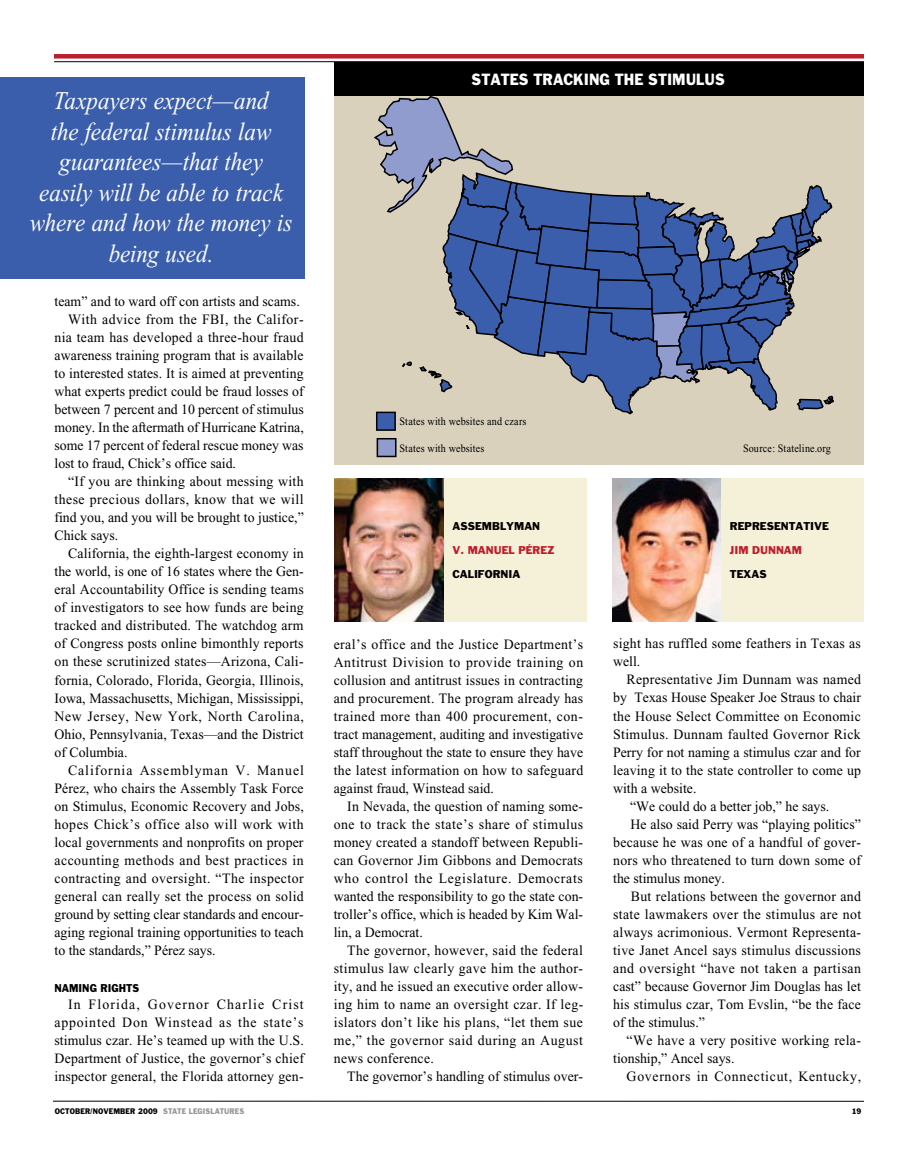
<style>
.page{position:relative;width:918px;height:1176px;background:#fff}
.page>*{position:absolute;margin:0;border:0;box-sizing:border-box;transform-origin:0 0}
.t1{font:italic 25.5px/30.6px "Times New Roman";letter-spacing:-.005em;color:#fff;text-align:center;scale:.9 1}
.t2{font:15px "Franklin Gothic";color:#fff;scale:.9 1}
.t3{font:14.25px/18px "Times New Roman";letter-spacing:.015em;color:#000;text-align:justify}
.t4{font:14.25px "Times New Roman";letter-spacing:.035em;color:#000}
.t5{font:14.25px "Times New Roman";letter-spacing:-.005em;color:#000}
.t6{font:14.25px "Times New Roman";letter-spacing:.04em;color:#000}
.t7{font:14.25px "Times New Roman";letter-spacing:.05em;color:#000}
.t8{font:14.25px "Times New Roman";letter-spacing:.07em;color:#000}
.t9{font:11.25px "Times New Roman";letter-spacing:.015em;color:#000;scale:.9 1}
.t10{font:10.5px "Franklin Gothic";color:#000}
.t11{font:10.5px "Franklin Gothic";color:#bd1e2d}
.t12{font:10.5px "Franklin Gothic";color:#000;scale:.9 1}
.t13{font:7.5px "Franklin Gothic";color:#939598;scale:.9 1}
.t14{font:7.5px "Franklin Gothic";color:#000;scale:.9 1}
.s1{color:#000}
</style>
<div class="page">
<div style="left:335px;top:62px;width:529px;height:402px;background:#dad1bd"></div>
<div style="left:335px;top:62px;width:529px;height:33px;background:#000"></div>
<div style="left:0;top:77px;width:305px;height:202px;background:#3a5eab"></div>
<hr style="left:53px;top:1100px;width:811px;height:1px;background:#000">
<hr style="left:54px;top:61px;width:810px;height:1px;background:#000">
<div style="left:54px;top:54px;width:810px;height:5px;background:#bd1e2d"></div>
<div style="left:335px;top:478px;width:252px;height:143px;background:#f5f0d8"></div>
<img style="left:335px;top:478px;width:108px;height:143px">
<div style="left:612px;top:478px;width:252px;height:143px;background:#f5f0d8"></div>
<img style="left:612px;top:478px;width:109px;height:143px">
<svg style="left:372px;top:95px;width:463px;height:320px"></svg>
<div style="left:377px;top:412px;width:18px;height:18px;background:#3a5eab"></div>
<div style="left:376px;top:411px;width:20px;height:20px;border:2px solid #000"></div>
<div style="left:377px;top:438px;width:19px;height:18px;background:#909bce"></div>
<div style="left:377px;top:438px;width:20px;height:19px;border:2px solid #000"></div>
<h1 class="t1" style="left:30px;top:85px;width:293px">Taxpayers expect—and<br>the federal stimulus law guarantees—that they easily will be able to track where and how the money is being used.</h1>
<p class="t3" style="left:55px;top:292px;width:247px">team” and to ward off con artists and scams.</p>
<p class="t3" style="left:68px;top:310px;width:237px">With advice from the FBI, the Califor-</p>
<p class="t3" style="left:55px;top:328px;width:251px">nia team has developed a three-hour fraud</p>
<p class="t3" style="left:55px;top:346px;width:251px">awareness training program that is available</p>
<p class="t3" style="left:55px;top:364px;width:251px">to interested states. It is aimed at preventing</p>
<p class="t3" style="left:55px;top:382px;width:251px">what experts predict could be fraud losses of</p>
<p class="t3" style="left:55px;top:400px;width:251px">between 7 percent and 10 percent of stimulus</p>
<p class="t5" style="left:55px;top:419px;width:251px">money. In the aftermath of Hurricane Katrina,</p>
<p class="t3" style="left:55px;top:436px;width:251px">some 17 percent of federal rescue money was</p>
<p class="t3" style="left:55px;top:454px;width:183px">lost to fraud, Chick’s office said.</p>
<p class="t3" style="left:68px;top:472px;width:237px">“If you are thinking about messing with</p>
<p class="t3" style="left:55px;top:490px;width:251px">these precious dollars, know that we will</p>
<p class="t3" style="left:55px;top:508px;width:251px">find you, and you will be brought to justice,”</p>
<p class="t3" style="left:55px;top:526px;width:65px">Chick says.</p>
<p class="t3" style="left:68px;top:544px;width:237px">California, the eighth-largest economy in</p>
<p class="t3" style="left:55px;top:562px;width:251px">the world, is one of 16 states where the Gen-</p>
<p class="t3" style="left:55px;top:580px;width:251px">eral Accountability Office is sending teams</p>
<p class="t3" style="left:55px;top:598px;width:251px">of investigators to see how funds are being</p>
<p class="t3" style="left:55px;top:616px;width:251px">tracked and distributed. The watchdog arm</p>
<p class="t3" style="left:55px;top:634px;width:251px">of Congress posts online bimonthly reports</p>
<p class="t3" style="left:55px;top:652px;width:251px">on these scrutinized states—Arizona, Cali-</p>
<p class="t3" style="left:55px;top:670px;width:251px">fornia, Colorado, Florida, Georgia, Illinois,</p>
<p class="t3" style="left:55px;top:688px;width:251px">Iowa, Massachusetts, Michigan, Mississippi,</p>
<p class="t6" style="left:55px;top:707px;width:251px">New Jersey, New York, North Carolina,</p>
<p class="t3" style="left:55px;top:724px;width:251px">Ohio, Pennsylvania, Texas—and the District</p>
<p class="t3" style="left:55px;top:742px;width:74px">of Columbia.</p>
<p class="t8" style="left:68px;top:761px;width:237px">California Assemblyman V. Manuel</p>
<p class="t3" style="left:55px;top:778px;width:251px">Pérez, who chairs the Assembly Task Force</p>
<p class="t3" style="left:55px;top:796px;width:251px">on Stimulus, Economic Recovery and Jobs,</p>
<p class="t4" style="left:55px;top:815px;width:251px">hopes Chick’s office also will work with</p>
<p class="t3" style="left:55px;top:832px;width:251px">local governments and nonprofits on proper</p>
<p class="t4" style="left:55px;top:851px;width:251px">accounting methods and best practices in</p>
<p class="t3" style="left:55px;top:868px;width:251px">contracting and oversight. “The inspector</p>
<p class="t3" style="left:55px;top:886px;width:251px">general can really set the process on solid</p>
<p class="t3" style="left:55px;top:904px;width:251px">ground by setting clear standards and encour-</p>
<p class="t3" style="left:55px;top:922px;width:251px">aging regional training opportunities to teach</p>
<p class="t3" style="left:55px;top:940px;width:163px">to the standards,” Pérez says.</p>
<p class="t12" style="left:55px;top:981px;width:9px">NAMING</p>
<p class="t12" style="left:100px;top:981px;width:37px">RIGHTS</p>
<p class="t3" style="left:54px;top:994px;width:251px;text-indent:14px">In Florida, Governor Charlie Crist appointed Don Winstead as the state’s stimulus czar. He’s teamed up with the U.S.<br>Department of Justice, the governor’s chief inspector general, the Florida attorney gen-</p>
<p class="t2" style="left:472px;top:70px;width:23px">STATES</p>
<p class="t2" style="left:534px;top:70px;width:12px">TRACKING</p>
<p class="t2" style="left:615px;top:70px;width:49px">THE STIMULUS</p>
<p class="t9" style="left:400px;top:415px;width:143px">States with websites and czars</p>
<p class="t9" style="left:400px;top:442px;width:96px">States with websites</p>
<p class="t9" style="left:743px;top:442px;width:99px">Source: Stateline.org</p>
<p class="t10" style="left:453px;top:519px;width:17px">ASSEMBLYMAN</p>
<p class="t11" style="left:453px;top:543px;width:34px">V. MANUEL</p>
<p class="t11" style="left:518px;top:543px;width:23px">PÉREZ</p>
<p class="t10" style="left:453px;top:567px;width:16px">CALIFORNIA</p>
<p class="t3" style="left:334px;top:634px;width:251px">eral’s office and the Justice Department’s Antitrust Division to provide training on collusion and antitrust issues in contracting and procurement. The program already has trained more than 400 procurement, con&shy;tract management, auditing and investigative staff throughout the state to ensure they have the latest information on how to safeguard against fraud, Winstead said.</p>
<p class="t3" style="left:334px;top:796px;width:251px;text-indent:14px">In Nevada, the question of naming some&shy;one to track the state’s share of stimulus money created a standoff between Republi&shy;can Governor Jim Gibbons and Democrats who control the Legislature. Democrats wanted the responsibility to go the state con&shy;troller’s office, which is headed by Kim Wal&shy;lin, a Democrat.</p>
<p class="t3" style="left:334px;top:940px;width:251px;text-indent:14px">The governor, however, said the federal stimulus law clearly gave him the author&shy;ity, and he issued an executive order allow&shy;ing him to name an oversight czar. If leg&shy;islators don’t like his plans, “let them sue me,” the governor said during an August news conference.</p>
<p class="t3" style="left:347px;top:1066px;width:237px">The governor’s handling of stimulus over-</p>
<p class="t10" style="left:730px;top:519px;width:16px">REPRESENTATIVE</p>
<p class="t11" style="left:730px;top:543px;width:40px">JIM DUNNAM</p>
<p class="t10" style="left:730px;top:567px;width:38px">TEXAS</p>
<p class="t3" style="left:613px;top:634px;width:249px">sight has ruffled some feathers in Texas as well.</p>
<p class="t3" style="left:627px;top:670px;width:236px">Representative Jim Dunnam was named</p>
<p class="t3" style="left:613px;top:688px;width:249px">by Texas House Speaker Joe Straus to chair</p>
<p class="t3" style="left:613px;top:706px;width:249px">the House Select Committee on Economic</p>
<p class="t3" style="left:613px;top:724px;width:249px">Stimulus. Dunnam faulted Governor Rick</p>
<p class="t3" style="left:613px;top:742px;width:249px">Perry for not naming a stimulus czar and for</p>
<p class="t3" style="left:613px;top:760px;width:249px">leaving it to the state controller to come up</p>
<p class="t3" style="left:613px;top:778px;width:85px">with a website.</p>
<p class="t3" style="left:630px;top:796px;width:201px">“We could do a better job,” he says.</p>
<p class="t3" style="left:630px;top:814px;width:232px">He also said Perry was “playing politics”</p>
<p class="t3" style="left:613px;top:832px;width:249px">because he was one of a handful of gover-</p>
<p class="t3" style="left:613px;top:850px;width:249px">nors who threatened to turn down some of</p>
<p class="t3" style="left:613px;top:868px;width:113px">the stimulus money.</p>
<p class="t3" style="left:631px;top:886px;width:232px">But relations between the governor and</p>
<p class="t3" style="left:613px;top:904px;width:250px">state lawmakers over the stimulus are not</p>
<p class="t3" style="left:613px;top:922px;width:249px">always acrimonious. Vermont Representa-</p>
<p class="t3" style="left:613px;top:940px;width:249px">tive Janet Ancel says stimulus discussions</p>
<p class="t4" style="left:613px;top:959px;width:249px">and oversight “have not taken a partisan</p>
<p class="t3" style="left:613px;top:976px;width:249px">cast” because Governor Jim Douglas has let</p>
<p class="t3" style="left:613px;top:994px;width:249px">his stimulus czar, Tom Evslin, “be the face</p>
<p class="t3" style="left:613px;top:1012px;width:93px">of the stimulus.”</p>
<p class="t3" style="left:627px;top:1030px;width:236px">“We have a very positive working rela-</p>
<p class="t3" style="left:613px;top:1048px;width:123px">tionship,” Ancel says.</p>
<p class="t7" style="left:627px;top:1067px;width:236px">Governors in Connecticut, Kentucky,</p>
<p class="t14" style="left:55px;top:1105px;width:13px">OCTOBER</p>
<p class="t14" style="left:91px;top:1105px;width:10px">/NOVEMBER</p>
<p class="t13" style="left:138px;top:1105px;width:34px"><span class="s1">2009</span> STATE</p>
<p class="t13" style="left:189px;top:1105px;width:7px">LEGISLATURES</p>
<p class="t14" style="left:852px;top:1105px;width:12px">19</p>
</div>
